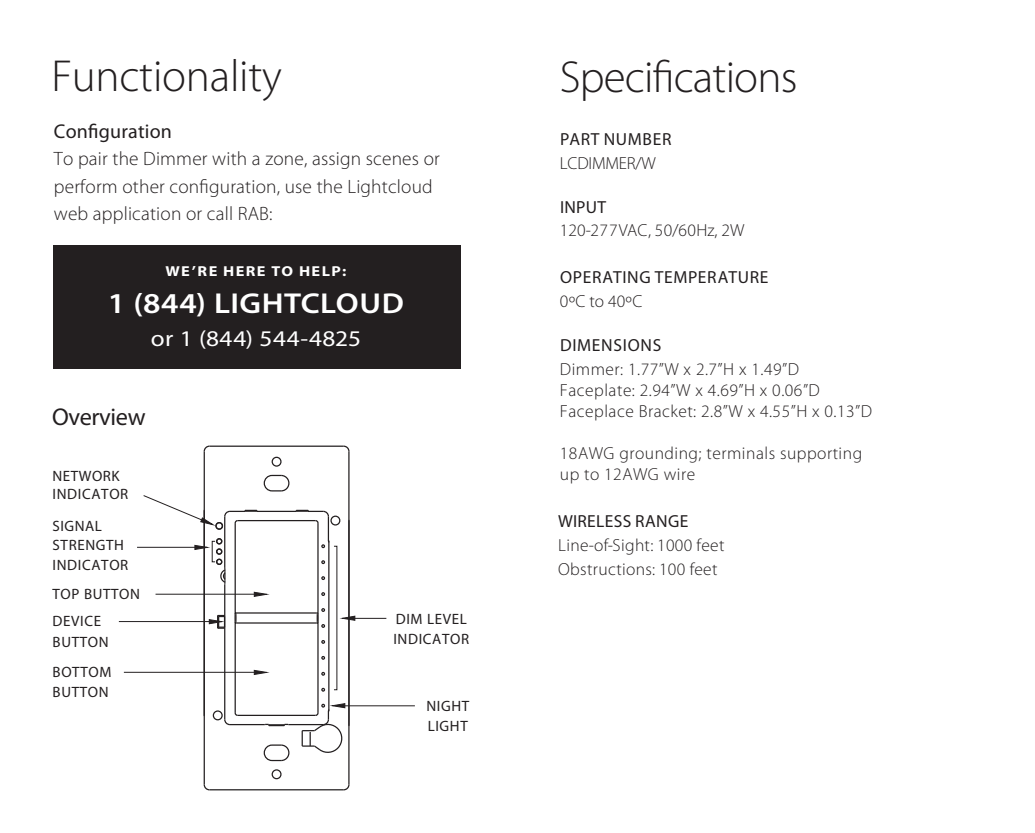
<style>
.page{position:relative;width:1035px;height:833px;background:#fff}
.page>*{position:absolute;margin:0;border:0;box-sizing:border-box;transform-origin:0 0}
.t1{font:300 45px "Myriad Pro";letter-spacing:-.005em;color:#231f20}
.t2{font:600 29px "Myriad Pro";letter-spacing:.015em;color:#fff;scale:1.13 1}
.t3{font:24.25px "Myriad Pro";letter-spacing:-.015em;color:#231f20}
.t4{font:22.5px "Myriad Pro";letter-spacing:.02em;color:#fff;scale:1.13 1}
.t5{font:20px "Myriad Pro";letter-spacing:.01em;color:#231f20}
.t6{font:300 19.5px/27.5px "Myriad Pro";letter-spacing:.01em;color:#231f20}
.t7{font:300 17.5px/21px "Myriad Pro";letter-spacing:.03em;color:#231f20}
.t8{font:17.5px "Myriad Pro";letter-spacing:.035em;color:#231f20}
.t9{font:300 17.5px "Myriad Pro";letter-spacing:-.01em;color:#231f20}
.t10{font:15px/20px "Myriad Pro";letter-spacing:.04em;color:#231f20}
.t11{font:700 14.5px "Myriad Pro";letter-spacing:.085em;color:#fff;scale:1.13 1}
</style>
<div class="page">
<hr style="left:209px;top:789px;width:135px;height:1px;background:#231f20">
<hr style="left:230px;top:724px;width:35px;height:1px;background:#231f20">
<hr style="left:288px;top:724px;width:35px;height:1px;background:#231f20">
<hr style="left:238px;top:714px;width:78px;height:2px;background:#231f20">
<hr style="left:204px;top:451px;width:1px;height:333px;background:#231f20">
<hr style="left:224px;top:516px;width:1px;height:52px;background:#231f20">
<hr style="left:224px;top:584px;width:1px;height:135px;background:#231f20">
<hr style="left:235px;top:622px;width:1px;height:90px;background:#231f20">
<hr style="left:235px;top:523px;width:1px;height:91px;background:#231f20">
<hr style="left:237px;top:622px;width:79px;height:1px;background:#231f20">
<hr style="left:237px;top:612px;width:79px;height:1px;background:#231f20">
<hr style="left:317px;top:523px;width:2px;height:91px;background:#231f20">
<hr style="left:317px;top:622px;width:2px;height:90px;background:#231f20">
<hr style="left:328px;top:540px;width:1px;height:171px;background:#231f20">
<hr style="left:348px;top:451px;width:2px;height:333px;background:#231f20">
<svg style="left:265px;top:723px;width:24px;height:3px"></svg>
<hr style="left:238px;top:520px;width:78px;height:1px;background:#231f20">
<hr style="left:257px;top:510px;width:39px;height:2px;background:#231f20">
<hr style="left:209px;top:445px;width:135px;height:2px;background:#231f20">
<svg style="left:203px;top:783px;width:8px;height:8px"></svg>
<svg style="left:224px;top:711px;width:15px;height:14px"></svg>
<svg style="left:203px;top:445px;width:8px;height:7px"></svg>
<svg style="left:224px;top:509px;width:34px;height:15px"></svg>
<svg style="left:263px;top:744px;width:27px;height:17px"></svg>
<svg style="left:343px;top:783px;width:7px;height:8px"></svg>
<svg style="left:321px;top:640px;width:4px;height:3px"></svg>
<svg style="left:321px;top:656px;width:4px;height:3px"></svg>
<svg style="left:321px;top:671px;width:4px;height:4px"></svg>
<svg style="left:321px;top:687px;width:4px;height:4px"></svg>
<svg style="left:263px;top:474px;width:27px;height:18px"></svg>
<svg style="left:343px;top:445px;width:7px;height:7px"></svg>
<svg style="left:296px;top:509px;width:34px;height:39px"></svg>
<svg style="left:321px;top:560px;width:4px;height:4px"></svg>
<svg style="left:321px;top:576px;width:4px;height:4px"></svg>
<svg style="left:321px;top:592px;width:4px;height:4px"></svg>
<svg style="left:234px;top:612px;width:3px;height:11px"></svg>
<svg style="left:316px;top:608px;width:9px;height:20px"></svg>
<div style="left:213px;top:710px;width:10px;height:10px;border:1px solid #231f20;border-radius:50%"></div>
<svg style="left:220px;top:568px;width:6px;height:16px"></svg>
<svg style="left:216px;top:538px;width:6px;height:16px"></svg>
<div style="left:216px;top:558px;width:6px;height:7px;border:1px solid #231f20;border-radius:50%"></div>
<div style="left:215px;top:522px;width:8px;height:7px;border:1px solid #231f20;border-radius:50%"></div>
<div style="left:272px;top:769px;width:10px;height:10px;border:1px solid #231f20;border-radius:50%"></div>
<div style="left:272px;top:456px;width:10px;height:10px;border:1px solid #231f20;border-radius:50%"></div>
<div style="left:330px;top:515px;width:10px;height:10px;border:1px solid #231f20;border-radius:50%"></div>
<svg style="left:208px;top:613px;width:18px;height:17px"></svg>
<hr style="left:119px;top:621px;width:94px;height:1px;background:#231f20">
<svg style="left:143px;top:494px;width:71px;height:32px"></svg>
<svg style="left:194px;top:544px;width:14px;height:6px"></svg>
<hr style="left:137px;top:547px;width:70px;height:1px;background:#231f20">
<svg style="left:253px;top:591px;width:15px;height:6px"></svg>
<hr style="left:156px;top:593px;width:102px;height:1px;background:#231f20">
<svg style="left:253px;top:669px;width:15px;height:6px"></svg>
<hr style="left:124px;top:671px;width:134px;height:1px;background:#231f20">
<svg style="left:302px;top:702px;width:48px;height:51px"></svg>
<hr style="left:341px;top:705px;width:74px;height:1px;background:#231f20">
<svg style="left:342px;top:615px;width:14px;height:6px"></svg>
<hr style="left:351px;top:618px;width:35px;height:1px;background:#231f20">
<div style="left:53px;top:245px;width:408px;height:123px;background:#231f20"></div>
<h1 class="t1" style="left:51px;top:51px;width:232px">Functionality</h1>
<p class="t5" style="left:54px;top:120px;width:120px">Configuration</p>
<p class="t6" style="left:54px;top:145px;width:388px">To pair the Dimmer with a zone, assign scenes or perform other configuration, use the Lightcloud web application or call RAB:</p>
<p class="t11" style="left:166px;top:263px;width:161px">WE’RE HERE TO HELP:</p>
<h2 class="t2" style="left:108px;top:287px;width:263px">1 (844) LIGHTCLOUD</h2>
<p class="t4" style="left:151px;top:326px;width:187px">or 1 (844) 544-4825</p>
<h3 class="t3" style="left:52px;top:403px;width:95px">Overview</h3>
<p class="t10" style="left:53px;top:467px;width:77px;line-height:18.2px">NETWORK<br>INDICATOR</p>
<p class="t10" style="left:53px;top:517px;width:73px;line-height:18.2px">SIGNAL<br>STRENGTH</p>
<p class="t10" style="left:53px;top:550px;width:89px;line-height:29.5px">INDICATOR<br>TOP BUTTON</p>
<p class="t10" style="left:53px;top:611px;width:58px">DEVICE<br>BUTTON</p>
<p class="t10" style="left:53px;top:662px;width:60px">BOTTOM<br>BUTTON</p>
<p class="t10" style="left:393px;top:609px;width:77px">DIM LEVEL<br>INDICATOR</p>
<p class="t10" style="left:426px;top:696px;width:44px">NIGHT<br>LIGHT</p>
<h1 class="t1" style="left:560px;top:52px;width:239px">Specifications</h1>
<p class="t8" style="left:560px;top:129px;width:113px">PART NUMBER</p>
<p class="t9" style="left:560px;top:153px;width:97px">LCDIMMER/W</p>
<p class="t8" style="left:560px;top:197px;width:47px">INPUT</p>
<p class="t7" style="left:560px;top:220px;width:186px">120-277VAC, 50/60Hz, 2W</p>
<p class="t8" style="left:560px;top:268px;width:210px">OPERATING TEMPERATURE</p>
<p class="t7" style="left:560px;top:291px;width:84px">0ºC to 40ºC</p>
<p class="t8" style="left:560px;top:335px;width:103px">DIMENSIONS</p>
<p class="t7" style="left:560px;top:359px;width:314px">Dimmer: 1.77”W x 2.7”H x 1.49”D<br>Faceplate: 2.94”W x 4.69”H x 0.06”D<br>Faceplace Bracket: 2.8”W x 4.55”H x 0.13”D</p>
<p class="t7" style="left:560px;top:443px;width:304px">18AWG grounding; terminals supporting up to 12AWG wire</p>
<p class="t8" style="left:558px;top:511px;width:132px">WIRELESS RANGE</p>
<p class="t7" style="left:558px;top:533px;width:168px;line-height:24.2px">Line-of-Sight: 1000 feet<br>Obstructions: 100 feet</p>
</div>
